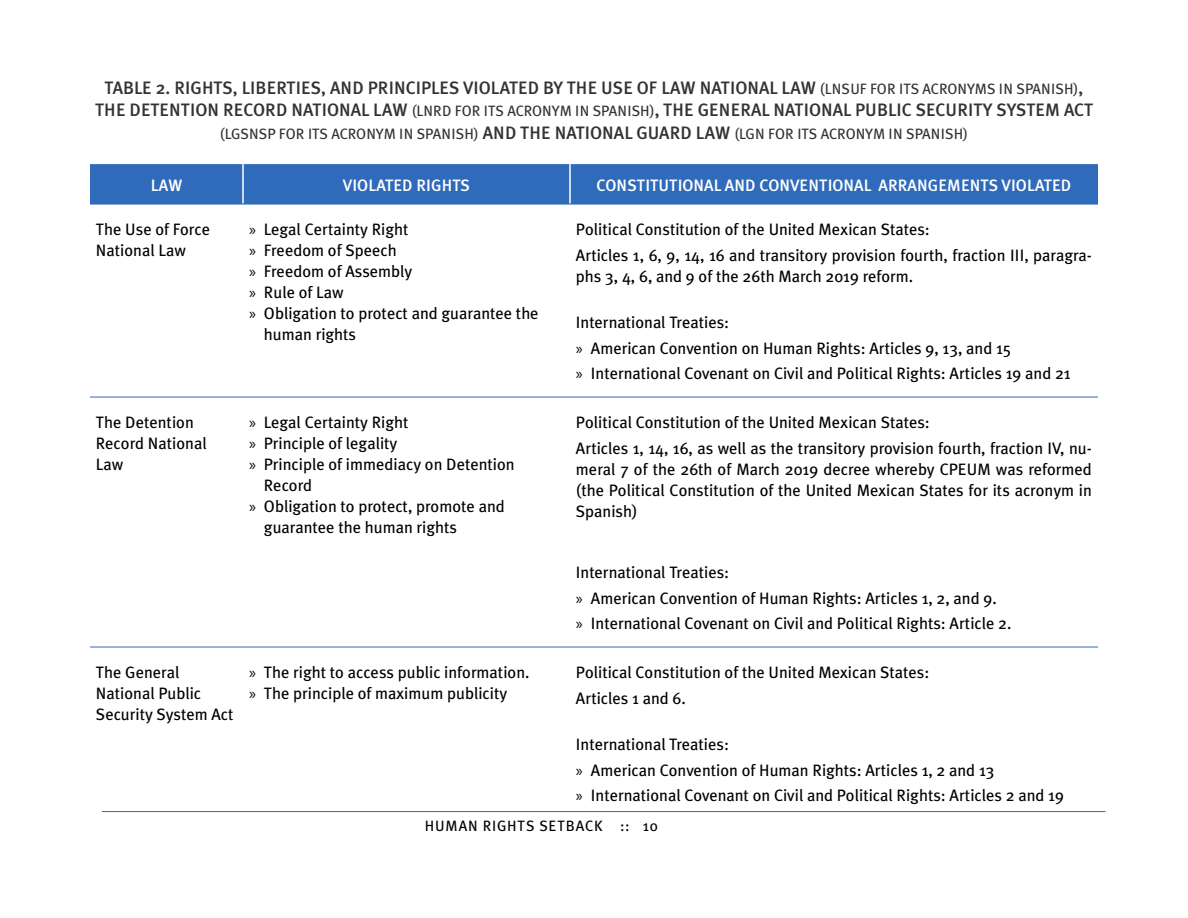
<style>
.page{position:relative;width:1188px;height:918px;background:#fff}
.page>*{position:absolute;margin:0;border:0;box-sizing:border-box;transform-origin:0 0}
.t1{font:500 18px/22.5px "Meta Plus";color:#333;text-align:center}
.t2{font:16.5px/25.5px "Meta Plus";color:#000}
.t3{font:500 16.5px "Meta Plus";color:#fff}
.t4{font:15px "Meta Plus";color:#333}
.t5{font:15px "Meta Plus";letter-spacing:.055em;color:#000}
.s1{font-weight:400;font-size:15px}
.s2{font-weight:500;font-size:18px}
.s3{font-family:"Myriad Pro"}
</style>
<div class="page">
<div style="left:90px;top:164px;width:1008px;height:40px;background:#2f6bba"></div>
<hr style="left:90px;top:397px;width:153px;height:1px;background:#2f6bba">
<hr style="left:243px;top:397px;width:327px;height:1px;background:#2f6bba">
<hr style="left:570px;top:397px;width:528px;height:1px;background:#2f6bba">
<hr style="left:90px;top:647px;width:153px;height:1px;background:#2f6bba">
<hr style="left:243px;top:647px;width:327px;height:1px;background:#2f6bba">
<hr style="left:570px;top:647px;width:528px;height:1px;background:#2f6bba">
<hr style="left:242px;top:164px;width:2px;height:40px;background:#fff">
<hr style="left:569px;top:164px;width:2px;height:40px;background:#fff">
<hr style="left:90px;top:204px;width:153px;height:1px;background:#2f6bba">
<hr style="left:243px;top:204px;width:327px;height:1px;background:#2f6bba">
<hr style="left:570px;top:204px;width:528px;height:1px;background:#2f6bba">
<hr style="left:102px;top:811px;width:1004px;height:1px;background:#2f6bba">
<p class="t1" style="left:95px;top:76px;width:999px">TABLE 2. RIGHTS, LIBERTIES, AND PRINCIPLES VIOLATED BY THE USE OF LAW NATIONAL LAW <span class="s1">(LNSUF FOR ITS ACRONYMS IN SPANISH)</span>,<br>THE DETENTION RECORD NATIONAL LAW <span class="s1">(LNRD FOR ITS ACRONYM IN SPANISH)</span>, THE GENERAL NATIONAL PUBLIC SECURITY SYSTEM ACT</p>
<p class="t4" style="left:220px;top:125px;width:750px">(LGSNSP FOR ITS ACRONYM IN SPANISH) <span class="s2">AND THE NATIONAL GUARD LAW</span> (LGN FOR ITS ACRONYM IN SPANISH)</p>
<p class="t3" style="left:151px;top:175px;width:33px">LAW</p>
<p class="t3" style="left:343px;top:175px;width:129px">VIOLATED RIGHTS</p>
<p class="t3" style="left:597px;top:175px;width:476px">CONSTITUTIONAL AND CONVENTIONAL ARRANGEMENTS VIOLATED</p>
<p class="t2" style="left:96px;top:219px;width:116px;line-height:21px">The Use of Force<br>National Law</p>
<p class="t2" style="left:249px;top:216px;width:161px"><span class="s3">»</span> Legal Certainty Right</p>
<p class="t2" style="left:576px;top:216px;width:518px">Political Constitution of the United Mexican States:<br>Articles 1, 6, 9, 14, 16 and transitory provision fourth, fraction III, paragra-</p>
<p class="t2" style="left:576px;top:263px;width:339px">phs 3, 4, 6, and 9 of the 26th March 2019 reform.</p>
<p class="t2" style="left:576px;top:309px;width:496px">International Treaties:<br><span class="s3">»</span> American Convention on Human Rights: Articles 9, 13, and 15<br><span class="s3">»</span> International Covenant on Civil and Political Rights: Articles 19 and 21</p>
<p class="t2" style="left:249px;top:237px;width:149px"><span class="s3">»</span> Freedom of Speech</p>
<p class="t2" style="left:249px;top:258px;width:165px"><span class="s3">»</span> Freedom of Assembly</p>
<p class="t2" style="left:249px;top:279px;width:96px"><span class="s3">»</span> Rule of Law</p>
<p class="t2" style="left:249px;top:300px;width:291px"><span class="s3">»</span> Obligation to protect and guarantee the</p>
<p class="t2" style="left:264px;top:321px;width:94px">human rights</p>
<p class="t2" style="left:96px;top:412px;width:112px;line-height:21px">The Detention<br>Record National<br>Law</p>
<p class="t2" style="left:249px;top:409px;width:161px"><span class="s3">»</span> Legal Certainty Right</p>
<p class="t2" style="left:249px;top:430px;width:150px"><span class="s3">»</span> Principle of legality</p>
<p class="t2" style="left:249px;top:451px;width:267px"><span class="s3">»</span> Principle of immediacy on Detention</p>
<p class="t2" style="left:264px;top:472px;width:50px">Record</p>
<p class="t2" style="left:249px;top:493px;width:257px"><span class="s3">»</span> Obligation to protect, promote and</p>
<p class="t2" style="left:264px;top:514px;width:194px">guarantee the human rights</p>
<p class="t2" style="left:576px;top:409px;width:518px">Political Constitution of the United Mexican States:<br>Articles 1, 14, 16, as well as the transitory provision fourth, fraction IV, nu-</p>
<p class="t2" style="left:576px;top:458px;width:518px;line-height:21px;text-align:justify">meral 7 of the 26th of March 2019 decree whereby CPEUM was reformed (the Political Constitution of the United Mexican States for its acronym in Spanish)</p>
<p class="t2" style="left:576px;top:559px;width:437px">International Treaties:<br><span class="s3">»</span> American Convention of Human Rights: Articles 1, 2, and 9.<br><span class="s3">»</span> International Covenant on Civil and Political Rights: Article 2.</p>
<p class="t2" style="left:96px;top:662px;width:139px;line-height:21px">The General<br>National Public<br>Security System Act</p>
<p class="t2" style="left:249px;top:662px;width:282px;line-height:21px"><span class="s3">»</span> The right to access public information. <span class="s3">»</span> The principle of maximum publicity</p>
<p class="t2" style="left:576px;top:659px;width:355px">Political Constitution of the United Mexican States:<br>Articles 1 and 6.</p>
<p class="t2" style="left:576px;top:731px;width:489px">International Treaties:<br><span class="s3">»</span> American Convention of Human Rights: Articles 1, 2 and 13<br><span class="s3">»</span> International Covenant on Civil and Political Rights: Articles 2 and 19</p>
<p class="t5" style="left:425px;top:817px;width:234px">HUMAN RIGHTS SETBACK :: 10</p>
</div>
